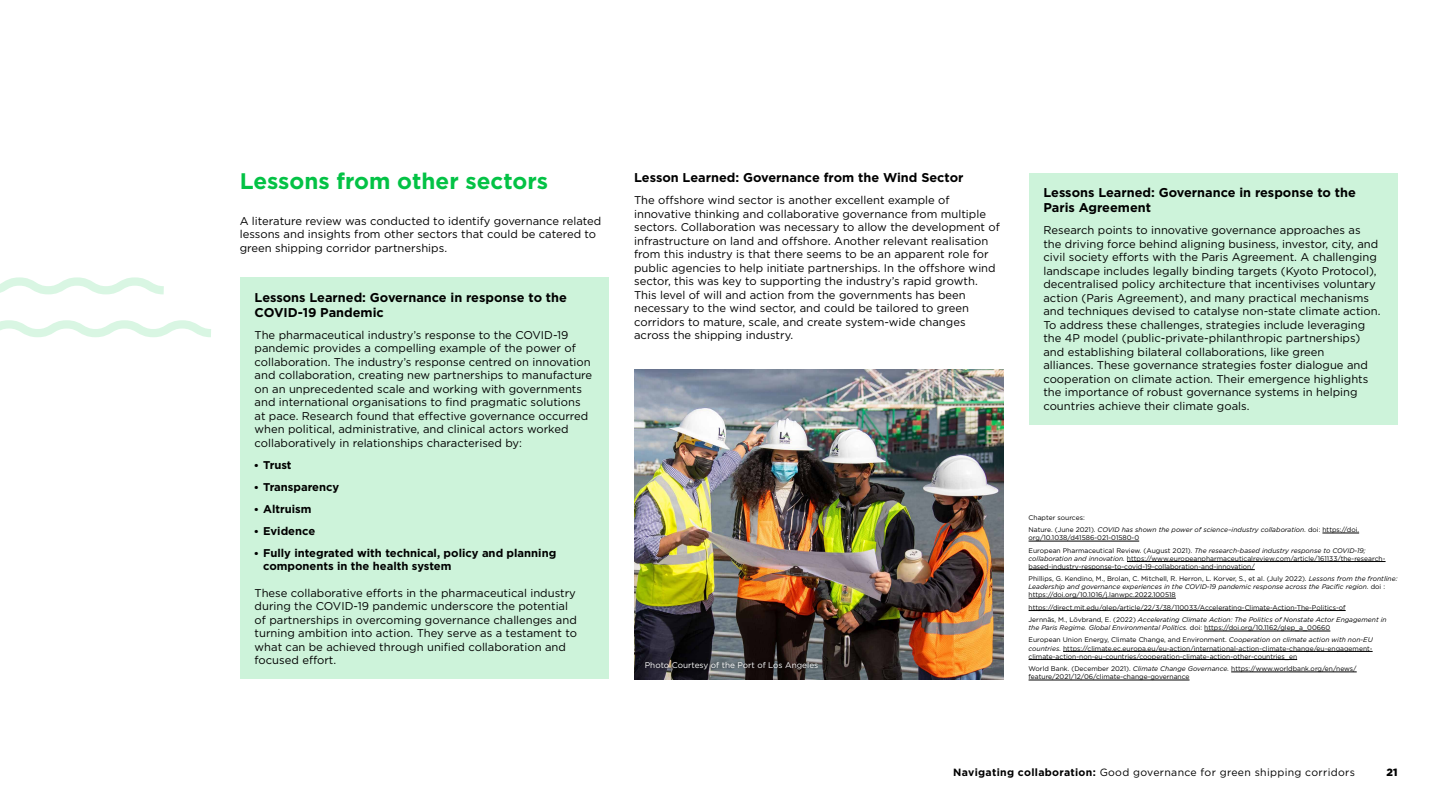
<style>
.page{position:relative;width:1440px;height:810px;background:#fff}
.page>*{position:absolute;margin:0;border:0;box-sizing:border-box;transform-origin:0 0}
.t1{font:700 22.5px "Gotham";color:#03c245}
.t2{font:700 12.75px/15.3px "Gotham";color:#000}
.t3{font:11.25px/13.5px "Gotham";color:#000}
.t4{font:700 11.25px/13.5px "Gotham";color:#000}
.t5{font:10.5px "Gotham";letter-spacing:.03em;color:#000}
.t6{font:900 10.5px "Gotham";color:#000}
.t7{font:8.25px "Gotham";color:#fff}
.t8{font:6.75px/8.1px "Gotham";color:#000}
.t9{font:italic 6.75px/8.1px "Gotham";color:#000}
.s1{font-family:"Times"}
.s2{font-style:italic}
.s3{font-style:normal}
.s4{font-weight:700}
</style>
<div class="page">
<div style="left:240px;top:277px;width:369px;height:402px;background:#cdf3da"></div>
<div style="left:1029px;top:173px;width:368px;height:252px;background:#cdf3da"></div>
<img style="left:634px;top:370px;width:369px;height:309px">
<div style="left:640px;top:658px;width:180px;height:15px;background:#000;opacity:.75"></div>
<svg style="left:0;top:320px;width:211px;height:17px"></svg>
<svg style="left:0;top:277px;width:164px;height:18px"></svg>
<hr style="left:1322px;top:533px;width:37px;height:1px;background:#000">
<hr style="left:1029px;top:541px;width:110px;height:1px;background:#000">
<hr style="left:1127px;top:561px;width:259px;height:1px;background:#000">
<hr style="left:1029px;top:570px;width:226px;height:1px;background:#000">
<hr style="left:1029px;top:598px;width:147px;height:1px;background:#000">
<hr style="left:1029px;top:610px;width:317px;height:1px;background:#000">
<hr style="left:1204px;top:631px;width:126px;height:1px;background:#000">
<hr style="left:1063px;top:651px;width:310px;height:1px;background:#000">
<hr style="left:1029px;top:659px;width:268px;height:1px;background:#000">
<hr style="left:1231px;top:672px;width:126px;height:1px;background:#000">
<hr style="left:1029px;top:680px;width:161px;height:1px;background:#000">
<p class="t1" style="left:240px;top:168px;width:310px">Lessons from other sectors</p>
<p class="t3" style="left:240px;top:214px;width:363px">A literature review was conducted to identify governance related lessons and insights from other sectors that could be catered to green shipping corridor partnerships.</p>
<p class="t2" style="left:255px;top:289px;width:314px">Lessons Learned: Governance in response to the<br>COVID-19 Pandemic</p>
<p class="t3" style="left:255px;top:328px;width:339px">The pharmaceutical industry’s response to the COVID-19 pandemic provides a compelling example of the power of collaboration. The industry’s response centred on innovation and collaboration, creating new partnerships to manufacture on an unprecedented scale and working with governments and international organisations to find pragmatic solutions at pace. Research found that effective governance occurred when political, administrative, and clinical actors worked collaboratively in relationships characterised by:</p>
<p class="t4" style="left:255px;top:458px;width:39px"><span class="s1">•</span> Trust</p>
<p class="t4" style="left:255px;top:480px;width:86px"><span class="s1">•</span> Transparency</p>
<p class="t4" style="left:255px;top:502px;width:58px"><span class="s1">•</span> Altruism</p>
<p class="t4" style="left:255px;top:524px;width:62px"><span class="s1">•</span> Evidence</p>
<p class="t4" style="left:263px;top:546px;width:295px;text-indent:-9px"><span class="s1">•</span> Fully integrated with technical, policy and planning components in the health system</p>
<p class="t3" style="left:255px;top:586px;width:324px">These collaborative efforts in the pharmaceutical industry during the COVID-19 pandemic underscore the potential of partnerships in overcoming governance challenges and turning ambition into action. They serve as a testament to what can be achieved through unified collaboration and focused effort.</p>
<p class="t2" style="left:634px;top:170px;width:331px">Lesson Learned: Governance from the Wind Sector</p>
<p class="t3" style="left:634px;top:193px;width:367px">The offshore wind sector is another excellent example of innovative thinking and collaborative governance from multiple sectors. Collaboration was necessary to allow the development of infrastructure on land and offshore. Another relevant realisation from this industry is that there seems to be an apparent role for public agencies to help initiate partnerships. In the offshore wind sector, this was key to supporting the industry’s rapid growth.<br>This level of will and action from the governments has been necessary to the wind sector, and could be tailored to green corridors to mature, scale, and create system-wide changes across the shipping industry.</p>
<p class="t2" style="left:1043px;top:184px;width:314px">Lessons Learned: Governance in response to the<br>Paris Agreement</p>
<p class="t3" style="left:1043px;top:223px;width:339px">Research points to innovative governance approaches as the driving force behind aligning business, investor, city, and civil society efforts with the Paris Agreement. A challenging landscape includes legally binding targets (Kyoto Protocol), decentralised policy architecture that incentivises voluntary action (Paris Agreement), and many practical mechanisms and techniques devised to catalyse non-state climate action.<br>To address these challenges, strategies include leveraging the 4P model (public-private-philanthropic partnerships) and establishing bilateral collaborations, like green<br>alliances. These governance strategies foster dialogue and cooperation on climate action. Their emergence highlights the importance of robust governance systems in helping countries achieve their climate goals.</p>
<p class="t7" style="left:645px;top:660px;width:175px">Photo Courtesy of the Port of Los Angeles</p>
<p class="t8" style="left:1029px;top:513px;width:58px">Chapter sources:</p>
<p class="t8" style="left:1029px;top:525px;width:332px">Nature. (June 2021). <span class="s2">COVID has shown the power of science–industry collaboration.</span> doi: https://doi. org/10.1038/d41586-021-01580-0</p>
<p class="t8" style="left:1029px;top:546px;width:358px">European Pharmaceutical Review. (August 2021). <span class="s2">The research-based industry response to COVID-19; collaboration and innovation.</span> https://www.europeanpharmaceuticalreview.com/article/161133/the-research&shy;based-industry-response-to-covid-19-collaboration-and-innovation/</p>
<p class="t8" style="left:1029px;top:575px;width:370px">Phillips, G. Kendino, M., Brolan, C. Mitchell, R. Herron, L. Korver, S., et al. (July 2022). <span class="s2">Lessons from the frontline:<br>Leadership and governance experiences in the COVID-19 pandemic response across the Pacific region.</span> doi : https://doi.org/10.1016/j.lanwpc.2022.100518</p>
<p class="t8" style="left:1029px;top:603px;width:319px">https://direct.mit.edu/glep/article/22/3/38/110033/Accelerating-Climate-Action-The-Politics-of</p>
<p class="t9" style="left:1029px;top:615px;width:360px"><span class="s3">Jernnäs, M., Lövbrand, E. (2022)</span> Accelerating Climate Action: The Politics of Nonstate Actor Engagement in the Paris Regime. Global Environmental Politics. <span class="s3">doi: https://doi.org/10.1162/glep_a_00660</span></p>
<p class="t8" style="left:1029px;top:636px;width:346px;text-align:justify">European Union Energy, Climate Change, and Environment. <span class="s2">Cooperation on climate action with non-EU countries.</span> https://climate.ec.europa.eu/eu-action/international-action-climate-change/eu-engagement&shy;climate-action-non-eu-countries/cooperation-climate-action-other-countries_en</p>
<p class="t8" style="left:1029px;top:664px;width:330px">World Bank. (December 2021). <span class="s2">Climate Change Governance.</span> https://www.worldbank.org/en/news/ feature/2021/12/06/climate-change-governance</p>
<p class="t5" style="left:953px;top:765px;width:403px"><span class="s4">Navigating collaboration:</span> Good governance for green shipping corridors</p>
<p class="t6" style="left:1386px;top:765px;width:12px">21</p>
</div>
